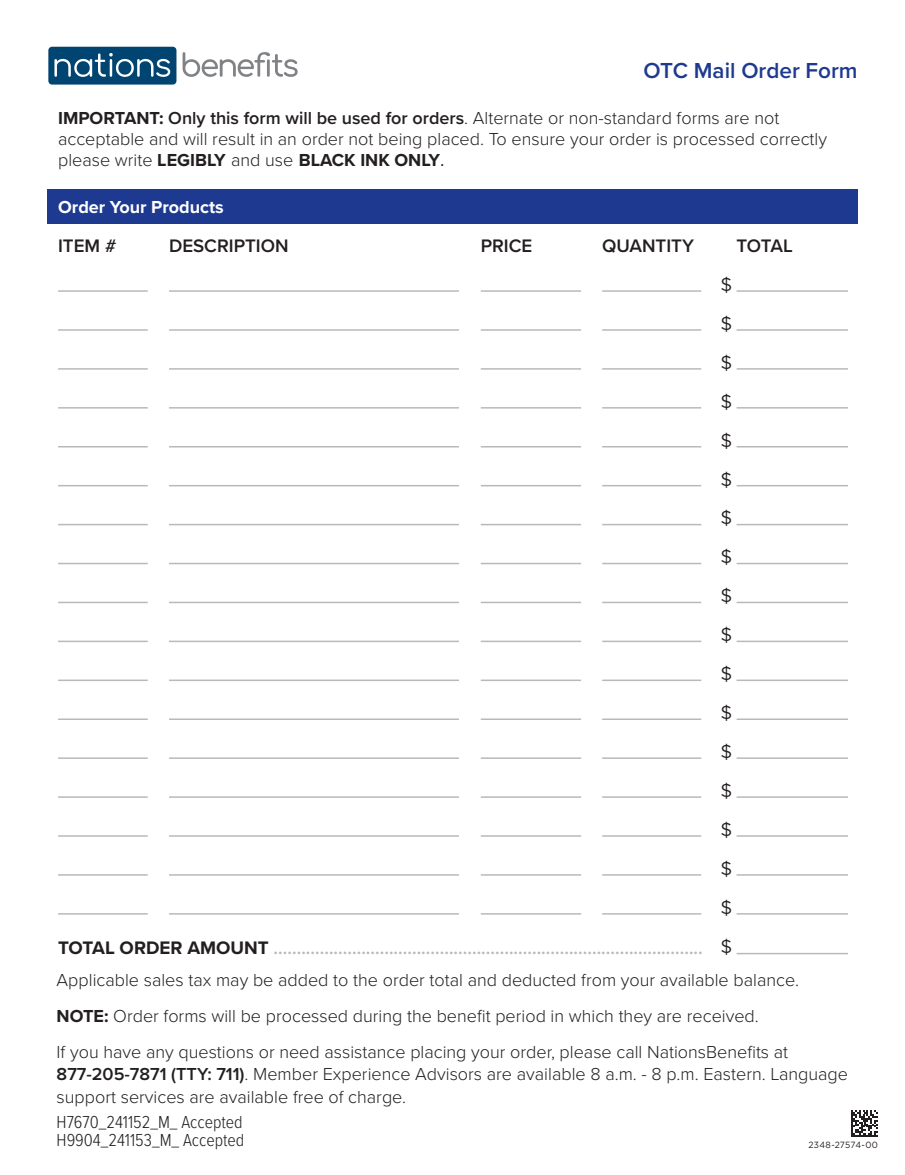
<style>
.page{position:relative;width:905px;height:1175px;background:#fff}
.page>*{position:absolute;margin:0;border:0;box-sizing:border-box;transform-origin:0 0}
.t1{font:600 22.5px "Proxima Nova";color:#1d3a90}
.Form_Table_Header{font:600 18.75px "Proxima Nova";color:#b8b9bc}
.Form_Table_Header-2{font:600 18.75px "Proxima Nova";color:#231f20}
.Form_Table{font:18.75px "Gotham";color:#231f20}
.Body_Copy{font:300 18px/22.5px "Proxima Nova";color:#231f20}
.Footer_-_Center{font:300 18px/21px "Proxima Nova";color:#231f20}
.t2{font:300 18px "Proxima Nova Cond";color:#231f20}
.Form_Headers{font:700 18px "Proxima Nova";color:#fff}
.t3{font:9px "Gotham";letter-spacing:.025em;color:#231f20;scale:.95 1}
.s1{font-weight:700}
.s2{font-weight:600}
.s3{font-family:"Gotham";font-weight:400}
.s4{font-weight:700;color:#231f20}
</style>
<div class="page">
<div style="left:47px;top:189px;width:810px;height:34px;background:#1d3a90"></div>
<hr style="left:58px;top:290px;width:90px;height:2px;background:#b8b9bc">
<hr style="left:58px;top:329px;width:90px;height:2px;background:#b8b9bc">
<hr style="left:58px;top:368px;width:90px;height:1px;background:#b8b9bc">
<hr style="left:58px;top:407px;width:90px;height:1px;background:#b8b9bc">
<hr style="left:58px;top:446px;width:90px;height:1px;background:#b8b9bc">
<hr style="left:58px;top:485px;width:90px;height:1px;background:#b8b9bc">
<hr style="left:58px;top:524px;width:90px;height:1px;background:#b8b9bc">
<hr style="left:58px;top:563px;width:90px;height:1px;background:#b8b9bc">
<hr style="left:58px;top:601px;width:90px;height:2px;background:#b8b9bc">
<hr style="left:58px;top:640px;width:90px;height:2px;background:#b8b9bc">
<hr style="left:58px;top:679px;width:90px;height:2px;background:#b8b9bc">
<hr style="left:58px;top:718px;width:90px;height:2px;background:#b8b9bc">
<hr style="left:58px;top:757px;width:90px;height:2px;background:#b8b9bc">
<hr style="left:58px;top:796px;width:90px;height:2px;background:#b8b9bc">
<hr style="left:58px;top:835px;width:90px;height:1px;background:#b8b9bc">
<hr style="left:58px;top:874px;width:90px;height:1px;background:#b8b9bc">
<hr style="left:58px;top:913px;width:90px;height:1px;background:#b8b9bc">
<hr style="left:169px;top:290px;width:290px;height:2px;background:#b8b9bc">
<hr style="left:169px;top:329px;width:290px;height:2px;background:#b8b9bc">
<hr style="left:169px;top:368px;width:290px;height:1px;background:#b8b9bc">
<hr style="left:169px;top:407px;width:290px;height:1px;background:#b8b9bc">
<hr style="left:169px;top:446px;width:290px;height:1px;background:#b8b9bc">
<hr style="left:169px;top:485px;width:290px;height:1px;background:#b8b9bc">
<hr style="left:169px;top:524px;width:290px;height:1px;background:#b8b9bc">
<hr style="left:169px;top:563px;width:290px;height:1px;background:#b8b9bc">
<hr style="left:169px;top:601px;width:290px;height:2px;background:#b8b9bc">
<hr style="left:169px;top:640px;width:290px;height:2px;background:#b8b9bc">
<hr style="left:169px;top:679px;width:290px;height:2px;background:#b8b9bc">
<hr style="left:169px;top:718px;width:290px;height:2px;background:#b8b9bc">
<hr style="left:169px;top:757px;width:290px;height:2px;background:#b8b9bc">
<hr style="left:169px;top:796px;width:290px;height:2px;background:#b8b9bc">
<hr style="left:169px;top:835px;width:290px;height:1px;background:#b8b9bc">
<hr style="left:169px;top:874px;width:290px;height:1px;background:#b8b9bc">
<hr style="left:169px;top:913px;width:290px;height:1px;background:#b8b9bc">
<hr style="left:481px;top:290px;width:100px;height:2px;background:#b8b9bc">
<hr style="left:481px;top:329px;width:100px;height:2px;background:#b8b9bc">
<hr style="left:481px;top:368px;width:100px;height:1px;background:#b8b9bc">
<hr style="left:481px;top:407px;width:100px;height:1px;background:#b8b9bc">
<hr style="left:481px;top:446px;width:100px;height:1px;background:#b8b9bc">
<hr style="left:481px;top:485px;width:100px;height:1px;background:#b8b9bc">
<hr style="left:481px;top:524px;width:100px;height:1px;background:#b8b9bc">
<hr style="left:481px;top:563px;width:100px;height:1px;background:#b8b9bc">
<hr style="left:481px;top:601px;width:100px;height:2px;background:#b8b9bc">
<hr style="left:481px;top:640px;width:100px;height:2px;background:#b8b9bc">
<hr style="left:481px;top:679px;width:100px;height:2px;background:#b8b9bc">
<hr style="left:481px;top:718px;width:100px;height:2px;background:#b8b9bc">
<hr style="left:481px;top:757px;width:100px;height:2px;background:#b8b9bc">
<hr style="left:481px;top:796px;width:100px;height:2px;background:#b8b9bc">
<hr style="left:481px;top:835px;width:100px;height:1px;background:#b8b9bc">
<hr style="left:481px;top:874px;width:100px;height:1px;background:#b8b9bc">
<hr style="left:481px;top:913px;width:100px;height:1px;background:#b8b9bc">
<hr style="left:602px;top:290px;width:99px;height:2px;background:#b8b9bc">
<hr style="left:736px;top:290px;width:112px;height:2px;background:#b8b9bc">
<hr style="left:602px;top:329px;width:99px;height:2px;background:#b8b9bc">
<hr style="left:736px;top:329px;width:112px;height:2px;background:#b8b9bc">
<hr style="left:602px;top:368px;width:99px;height:1px;background:#b8b9bc">
<hr style="left:736px;top:368px;width:112px;height:1px;background:#b8b9bc">
<hr style="left:602px;top:407px;width:99px;height:1px;background:#b8b9bc">
<hr style="left:736px;top:407px;width:112px;height:1px;background:#b8b9bc">
<hr style="left:602px;top:446px;width:99px;height:1px;background:#b8b9bc">
<hr style="left:736px;top:446px;width:112px;height:1px;background:#b8b9bc">
<hr style="left:602px;top:485px;width:99px;height:1px;background:#b8b9bc">
<hr style="left:736px;top:485px;width:112px;height:1px;background:#b8b9bc">
<hr style="left:602px;top:524px;width:99px;height:1px;background:#b8b9bc">
<hr style="left:736px;top:524px;width:112px;height:1px;background:#b8b9bc">
<hr style="left:602px;top:563px;width:99px;height:1px;background:#b8b9bc">
<hr style="left:736px;top:563px;width:112px;height:1px;background:#b8b9bc">
<hr style="left:602px;top:601px;width:99px;height:2px;background:#b8b9bc">
<hr style="left:736px;top:601px;width:112px;height:2px;background:#b8b9bc">
<hr style="left:602px;top:640px;width:99px;height:2px;background:#b8b9bc">
<hr style="left:736px;top:640px;width:112px;height:2px;background:#b8b9bc">
<hr style="left:602px;top:679px;width:99px;height:2px;background:#b8b9bc">
<hr style="left:736px;top:679px;width:112px;height:2px;background:#b8b9bc">
<hr style="left:602px;top:718px;width:99px;height:2px;background:#b8b9bc">
<hr style="left:736px;top:718px;width:112px;height:2px;background:#b8b9bc">
<hr style="left:602px;top:757px;width:99px;height:2px;background:#b8b9bc">
<hr style="left:736px;top:757px;width:112px;height:2px;background:#b8b9bc">
<hr style="left:602px;top:796px;width:99px;height:2px;background:#b8b9bc">
<hr style="left:736px;top:796px;width:112px;height:2px;background:#b8b9bc">
<hr style="left:602px;top:835px;width:99px;height:1px;background:#b8b9bc">
<hr style="left:736px;top:835px;width:112px;height:1px;background:#b8b9bc">
<hr style="left:602px;top:874px;width:99px;height:1px;background:#b8b9bc">
<hr style="left:736px;top:874px;width:112px;height:1px;background:#b8b9bc">
<hr style="left:602px;top:913px;width:99px;height:1px;background:#b8b9bc">
<hr style="left:736px;top:913px;width:112px;height:1px;background:#b8b9bc">
<hr style="left:736px;top:952px;width:112px;height:2px;background:#b8b9bc">
<svg style="left:182px;top:52px;width:116px;height:25px"></svg>
<div style="left:48px;top:47px;width:128px;height:38px;background:#004571;border-radius:4px"></div>
<svg style="left:54px;top:53px;width:116px;height:24px"></svg>
<svg style="left:851px;top:1112px;width:27px;height:25px"></svg>
<svg style="left:851px;top:1110px;width:26px;height:26px"></svg>
<p class="t1" style="left:643px;top:53px;width:215px">OTC Mail Order Form</p>
<p class="Footer_-_Center" style="left:58px;top:106px;width:770px"><span class="s1">IMPORTANT:</span> <span class="s2">Only this form will be used for orders</span>. Alternate or non-standard forms are not acceptable and will result in an order not being placed. To ensure your order is processed correctly please write <span class="s1">LEGIBLY</span> and use <span class="s1">BLACK INK ONLY</span><span class="s3">.</span></p>
<p class="Form_Headers" style="left:58px;top:194px;width:167px">Order Your Products</p>
<p class="Form_Table_Header-2" style="left:58px;top:232px;width:60px">ITEM #</p>
<p class="Form_Table_Header-2" style="left:169px;top:232px;width:121px">DESCRIPTION</p>
<p class="Form_Table_Header-2" style="left:481px;top:232px;width:53px">PRICE</p>
<p class="Form_Table_Header-2" style="left:602px;top:232px;width:93px">QUANTITY</p>
<p class="Form_Table_Header-2" style="left:736px;top:232px;width:58px">TOTAL</p>
<p class="Form_Table" style="left:720px;top:272px;width:13px">$</p>
<p class="Form_Table" style="left:720px;top:311px;width:13px">$</p>
<p class="Form_Table" style="left:720px;top:350px;width:13px">$</p>
<p class="Form_Table" style="left:720px;top:389px;width:13px">$</p>
<p class="Form_Table" style="left:720px;top:428px;width:13px">$</p>
<p class="Form_Table" style="left:720px;top:467px;width:13px">$</p>
<p class="Form_Table" style="left:720px;top:506px;width:13px">$</p>
<p class="Form_Table" style="left:720px;top:544px;width:13px">$</p>
<p class="Form_Table" style="left:720px;top:583px;width:13px">$</p>
<p class="Form_Table" style="left:720px;top:622px;width:13px">$</p>
<p class="Form_Table" style="left:720px;top:661px;width:13px">$</p>
<p class="Form_Table" style="left:720px;top:700px;width:13px">$</p>
<p class="Form_Table" style="left:720px;top:739px;width:13px">$</p>
<p class="Form_Table" style="left:720px;top:778px;width:13px">$</p>
<p class="Form_Table" style="left:720px;top:817px;width:13px">$</p>
<p class="Form_Table" style="left:720px;top:856px;width:13px">$</p>
<p class="Form_Table" style="left:720px;top:895px;width:13px">$</p>
<p class="Form_Table_Header" style="left:58px;top:933px;width:646px"><span class="s4">TOTAL ORDER AMOUNT</span> .............................................................................................</p>
<p class="Form_Table" style="left:720px;top:934px;width:13px">$</p>
<p class="Body_Copy" style="left:57px;top:967px;width:743px">Applicable sales tax may be added to the order total and deducted from your available balance.</p>
<p class="Body_Copy" style="left:57px;top:1003px;width:703px"><span class="s1">NOTE:</span> Order forms will be processed during the benefit period in which they are received.</p>
<p class="Body_Copy" style="left:57px;top:1039px;width:793px">If you have any questions or need assistance placing your order, please call NationsBenefits at<br><span class="s2">877-205-7871 (TTY: 711)</span>. Member Experience Advisors are available 8 a.m. - 8 p.m. Eastern. Language support services are available free of charge.</p>
<p class="t2" style="left:57px;top:1108px;width:188px">H7670_241152_M_ Accepted</p>
<p class="t2" style="left:57px;top:1126px;width:189px">H9904_241153_M_ Accepted</p>
<p class="t3" style="left:808px;top:1138px;width:75px">2348-27574-00</p>
</div>
